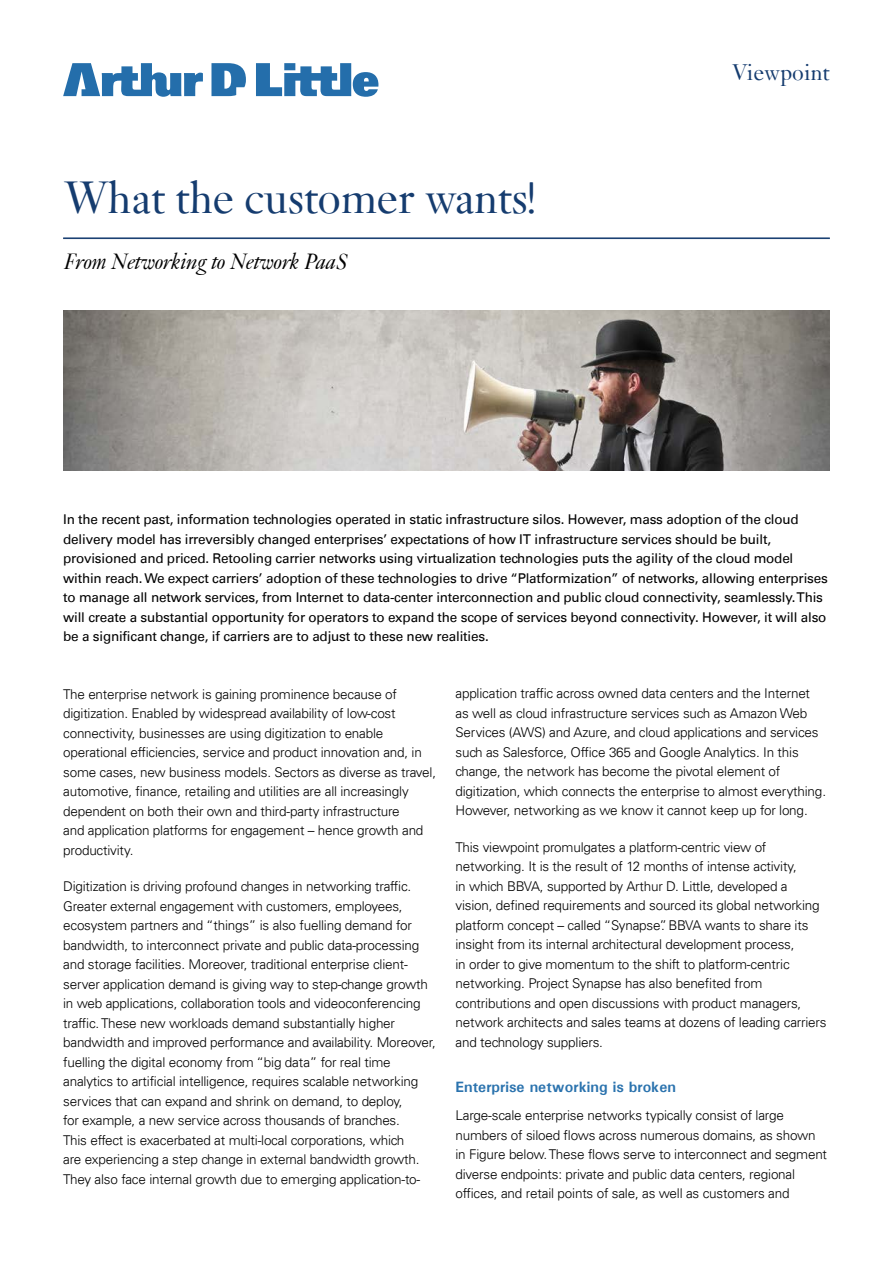
<style>
.page{position:relative;width:893px;height:1263px;background:#fff}
.page>*{position:absolute;margin:0;border:0;box-sizing:border-box;transform-origin:0 0}
.t1{font:48px "Janson";letter-spacing:-.015em;color:#153c6f}
.t2{font:italic 24px "Janson";letter-spacing:-.015em;color:#000}
.t3{font:24px "Janson";letter-spacing:-.005em;color:#153c6f}
.t4{font:700 15px "Univers";color:#2b73ae}
.t5{font:300 13.5px/19.5px "Univers LT";letter-spacing:-.015em;color:#000}
.t6{font:13.5px/19.5px "Univers LT";letter-spacing:-.015em;color:#000}
</style>
<div class="page">
<hr style="left:63px;top:238px;width:767px;height:1px;background:#153c6f">
<img style="left:64px;top:310px;width:765px;height:160px">
<svg style="left:63px;top:63px;width:315px;height:34px"></svg>
<h1 class="t1" style="left:63px;top:169px;width:474px">What the customer wants!</h1>
<h2 class="t2" style="left:63px;top:248px;width:285px">From Networking to Network PaaS</h2>
<h2 class="t3" style="left:732px;top:58px;width:100px">Viewpoint</h2>
<p class="t6" style="left:63px;top:510px;width:766px">In the recent past, information technologies operated in static infrastructure silos. However, mass adoption of the cloud delivery model has irreversibly changed enterprises’ expectations of how IT infrastructure services should be built, provisioned and priced. Retooling carrier networks using virtualization technologies puts the agility of the cloud model within reach. We expect carriers’ adoption of these technologies to drive “Platformization” of networks, allowing enterprises to manage all network services, from Internet to data-center interconnection and public cloud connectivity, seamlessly. This will create a substantial opportunity for operators to expand the scope of services beyond connectivity. However, it will also be a significant change, if carriers are to adjust to these new realities.</p>
<p class="t5" style="left:63px;top:684px;width:374px">The enterprise network is gaining prominence because of digitization. Enabled by widespread availability of low-cost connectivity, businesses are using digitization to enable operational efficiencies, service and product innovation and, in some cases, new business models. Sectors as diverse as travel, automotive, finance, retailing and utilities are all increasingly dependent on both their own and third-party infrastructure<br>and application platforms for engagement – hence growth and productivity.</p>
<p class="t5" style="left:63px;top:876px;width:374px">Digitization is driving profound changes in networking traffic.<br>Greater external engagement with customers, employees, ecosystem partners and “things” is also fuelling demand for bandwidth, to interconnect private and public data-processing and storage facilities. Moreover, traditional enterprise client&shy;server application demand is giving way to step-change growth in web applications, collaboration tools and videoconferencing traffic. These new workloads demand substantially higher bandwidth and improved performance and availability. Moreover, fuelling the digital economy from “big data” for real time analytics to artificial intelligence, requires scalable networking services that can expand and shrink on demand, to deploy,<br>for example, a new service across thousands of branches.<br>This effect is exacerbated at multi-local corporations, which<br>are experiencing a step change in external bandwidth growth.<br>They also face internal growth due to emerging application-to-</p>
<p class="t5" style="left:455px;top:684px;width:372px">application traffic across owned data centers and the Internet as well as cloud infrastructure services such as Amazon Web Services (AWS) and Azure, and cloud applications and services such as Salesforce, Office 365 and Google Analytics. In this change, the network has become the pivotal element of digitization, which connects the enterprise to almost everything.<br>However, networking as we know it cannot keep up for long.</p>
<p class="t5" style="left:455px;top:837px;width:372px">This viewpoint promulgates a platform-centric view of networking. It is the result of 12 months of intense activity,<br>in which BBVA, supported by Arthur D. Little, developed a vision, defined requirements and sourced its global networking platform concept – called “Synapse”. BBVA wants to share its insight from its internal architectural development process,<br>in order to give momentum to the shift to platform-centric networking. Project Synapse has also benefited from contributions and open discussions with product managers, network architects and sales teams at dozens of leading carriers and technology suppliers.</p>
<p class="t4" style="left:455px;top:1078px;width:222px">Enterprise networking is broken</p>
<p class="t5" style="left:455px;top:1106px;width:373px">Large-scale enterprise networks typically consist of large numbers of siloed flows across numerous domains, as shown in Figure below. These flows serve to interconnect and segment diverse endpoints: private and public data centers, regional offices, and retail points of sale, as well as customers and</p>
</div>
